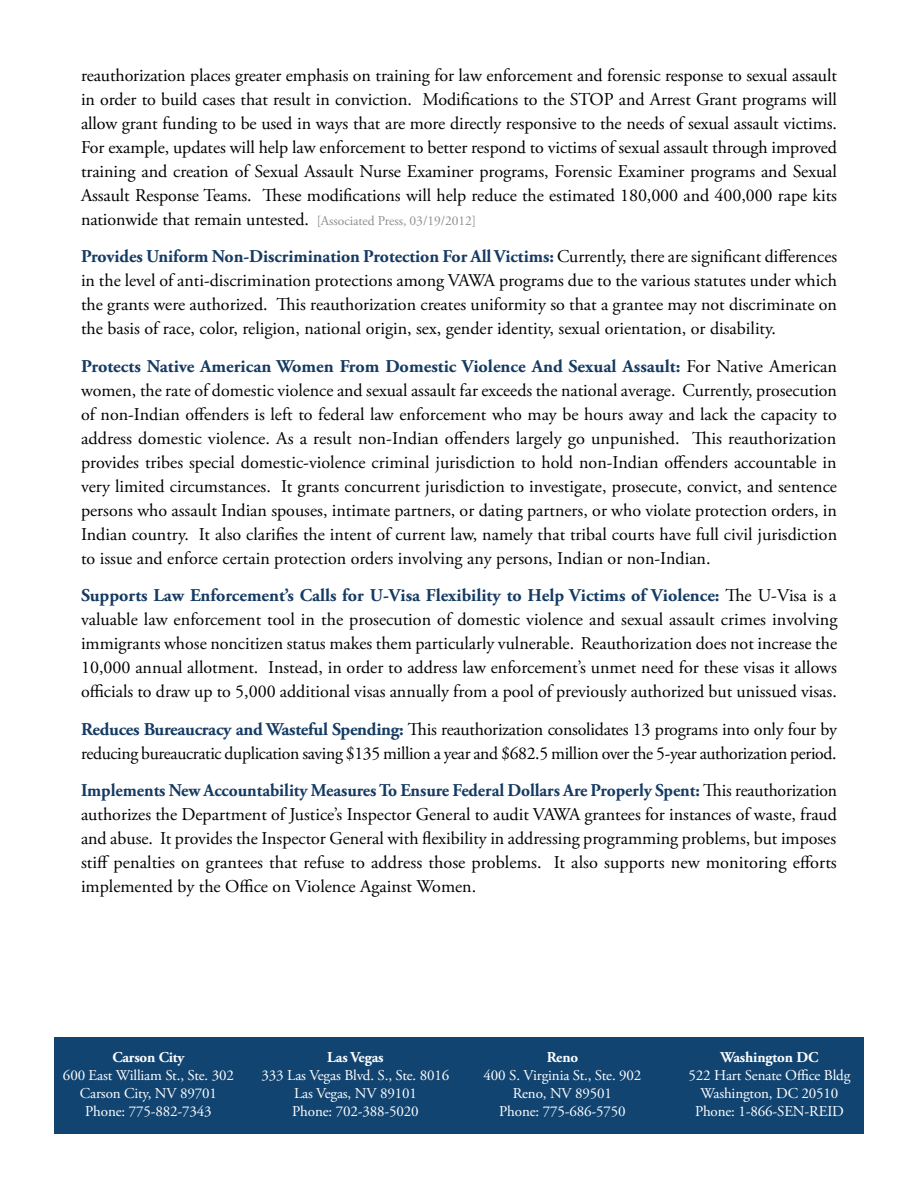
<style>
.page{position:relative;width:918px;height:1188px;background:#fff}
.page>*{position:absolute;margin:0;border:0;box-sizing:border-box;transform-origin:0 0}
.t1{font:18px/24px "Adobe Garamond Pro";letter-spacing:-.005em;color:#000;text-align:justify}
.t2{font:15px/18px "Adobe Garamond Pro";letter-spacing:-.01em;color:#fff;text-align:center}
.t3{font:700 15px "Adobe Garamond Pro";letter-spacing:-.01em;color:#fff}
.s1{font-size:13.5px;color:#8f8d89}
.s2{font-weight:700;color:#153b63}
</style>
<div class="page">
<div style="left:54px;top:1038px;width:810px;height:96px;background:#114471"></div>
<p class="t1" style="left:81px;top:63px;width:758px">reauthorization places greater emphasis on training for law enforcement and forensic response to sexual assault in order to build cases that result in conviction. Modifications to the STO</p>
<p class="t1" style="left:81px;top:87px;width:758px;text-indent:523px">P and Arrest Grant programs will allow grant funding to be used in ways that are more directly responsive to the needs of sexual assault victims.<br>For example, updates will help law enforcement to better respond to victims of sexual assault through improved training and creation of Sexual Assault Nurse Examiner programs, Forensic Examiner programs and Sexual Assault Response Teams. These modifications will help reduce the estimated 180,000 and 400,000 rape kits nationwide that remain untested. <span class="s1">[Associated Press, 03/19/2012]</span></p>
<p class="t1" style="left:81px;top:245px;width:758px"><span class="s2">Provides Uniform Non-Discrimination Protection For All Victims:</span> Currently, there are significant differences in the level of anti-discrimination protections among VAWA programs due to the various statutes under which the grants were authorized. This reauthorization creates uniformity so that a grantee may not discriminate on the basis of race, color, religion, national origin, sex, gender identity, sexual orientation, or disability.</p>
<p class="t1" style="left:81px;top:354px;width:758px"><span class="s2">Protects Native American Women From Domestic Violence And Sexual Assault:</span> For Native American women, the rate of domestic violence and sexual assault far exceeds the national average. Currently, prosecution of non-Indian offenders is left to federal law enforcement who may be hours away and lack the capacity to address domestic violence. As a result non-Indian offenders largely go unpunished. This reauthorization provides tribes special domestic-violence criminal jurisdiction to hold non-Indian offenders accountable in very limited circumstances. It grants concurrent jurisdiction to investigate, prosecute, convict, and sentence persons who assault Indian spouses, intimate partners, or dating partners, or who violate protection orders, in Indian country. It also clarifies the intent of current law, namely that tribal courts have full civil jurisdiction to issue and enforce certain protection orders involving any persons, Indian or non-Indian.</p>
<p class="t1" style="left:81px;top:584px;width:758px"><span class="s2">Supports Law Enforcement’s Calls for U-Visa Flexibility to Help Victims of Violence:</span> The U-Visa is a valuable law enforcement tool in the prosecution of domestic violence and sexual assault crimes involving immigrants whose noncitizen status makes them particularly vulnerable. Reauthorization does not increase the 10,000 annual allotment. Instead, in order to address law enforcement’s unmet need for these visas it allows officials to draw up to 5,000 additional visas annually from a pool of previously authorized but unissued visas.</p>
<p class="t1" style="left:81px;top:717px;width:758px"><span class="s2">Reduces Bureaucracy and Wasteful Spending:</span> This reauthorization consolidates 13 programs into only four by reducing bureaucratic duplication saving $135 million a year and $682.5 million over the 5-year authorization period.</p>
<p class="t1" style="left:81px;top:779px;width:758px"><span class="s2">Implements New Accountability Measures To Ensure Federal Dollars Are Properly Spent:</span> This reauthorization authorizes the Department of Justice’s Inspector General to audit VAWA grantees for instances of waste, fraud and abuse. It provides the Inspector General with flexibility in addressing programming problems, but imposes stiff penalties on grantees that refuse to address those problems. It also supports new monitoring efforts implemented by the Office on Violence Against Women.</p>
<p class="t3" style="left:112px;top:1049px;width:74px">Carson City</p>
<p class="t2" style="left:63px;top:1067px;width:173px">600 East William St., Ste. 302<br>Carson City, NV 89701<br>Phone: 775-882-7343</p>
<p class="t3" style="left:327px;top:1049px;width:58px">Las Vegas</p>
<p class="t2" style="left:262px;top:1067px;width:189px">333 Las Vegas Blvd. S., Ste. 8016<br>Las Vegas, NV 89101<br>Phone: 702-388-5020</p>
<p class="t3" style="left:547px;top:1049px;width:33px">Reno</p>
<p class="t2" style="left:484px;top:1067px;width:159px">400 S. Virginia St., Ste. 902<br>Reno, NV 89501<br>Phone: 775-686-5750</p>
<p class="t3" style="left:721px;top:1049px;width:99px">Washington DC</p>
<p class="t2" style="left:689px;top:1067px;width:163px">522 Hart Senate Office Bldg<br>Washington, DC 20510<br>Phone: 1-866-SEN-REID</p>
</div>
